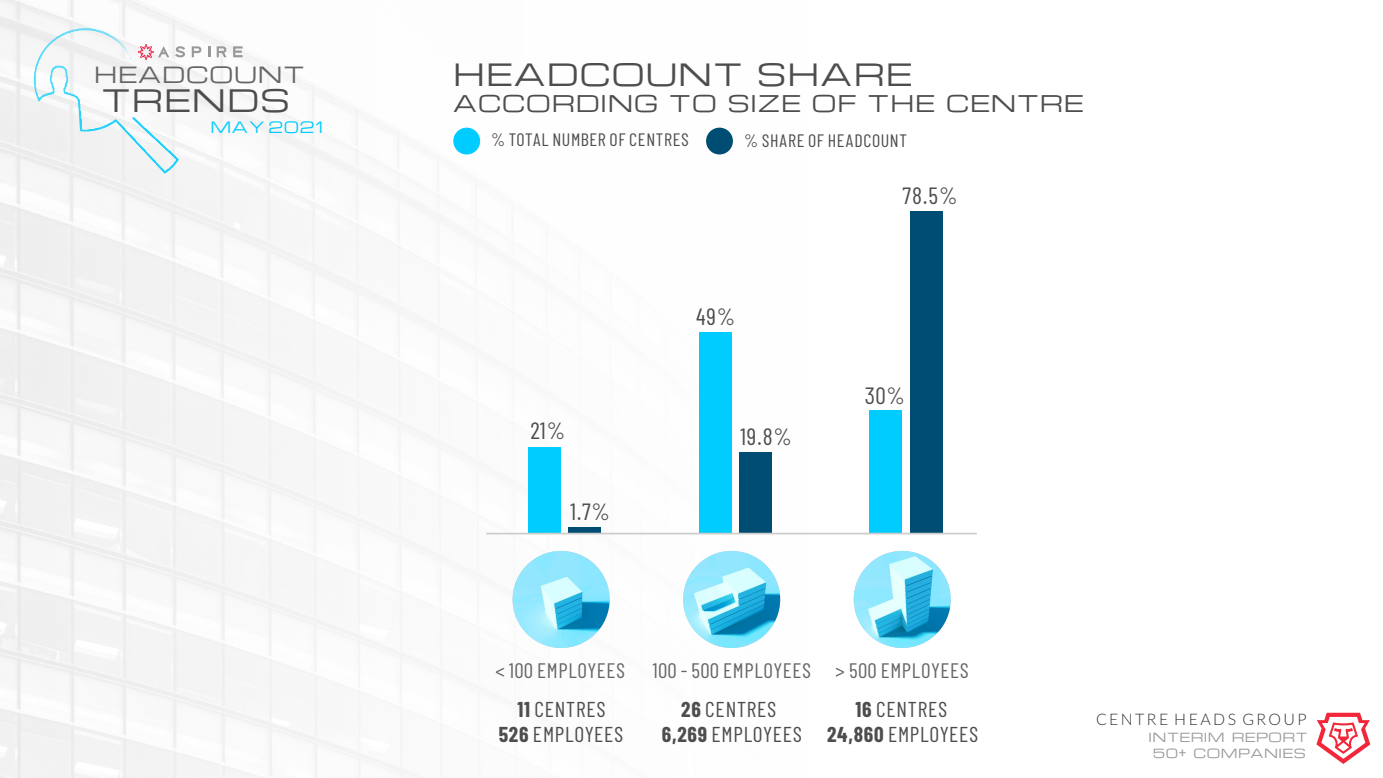
<style>
.page{position:relative;width:1383px;height:778px;background:#fff}
.page>*{position:absolute;margin:0;border:0;box-sizing:border-box;transform-origin:0 0}
.t1{font:30.3px "Michroma";letter-spacing:.04em;color:#4d4d4d}
.t2{font:30px "Michroma";letter-spacing:.04em;color:#4d4d4d}
.t3{font:23.4px "Barlow Condensed";letter-spacing:.035em;color:#4d4d4d}
.t4{font:22.5px "Michroma";letter-spacing:.04em;color:#4d4d4d}
.t5{font:21.9px "Michroma";letter-spacing:.04em;color:#666}
.t6{font:21.6px "Barlow Condensed";letter-spacing:.035em;color:#4d4d4d}
.t7{font:21px "Barlow Condensed";letter-spacing:.035em;color:#666}
.t8{font:18px "Barlow Condensed";letter-spacing:.035em;color:#4d4d4d}
.t9{font:300 15.9px "Lato";letter-spacing:.155em;color:#333}
.t10{font:15.3px "Michroma";letter-spacing:.04em;color:#0cf}
.t11{font:12.3px/15.6px "Michroma";letter-spacing:.04em;color:#999;text-align:center}
.s1{font-weight:700}
</style>
<div class="page">
<svg style="left:179px;top:46px;width:6px;height:11px"></svg>
<svg style="left:192px;top:46px;width:9px;height:11px"></svg>
<svg style="left:208px;top:46px;width:2px;height:11px"></svg>
<svg style="left:217px;top:46px;width:9px;height:11px"></svg>
<svg style="left:233px;top:46px;width:9px;height:11px"></svg>
<img style="left:34px;top:28px;width:145px;height:145px">
<svg style="left:138px;top:44px;width:31px;height:16px"></svg>
<div style="left:528px;top:447px;width:33px;height:86px;background:#0cf"></div>
<div style="left:699px;top:332px;width:32px;height:201px;background:#0cf"></div>
<div style="left:869px;top:410px;width:33px;height:123px;background:#0cf"></div>
<div style="left:568px;top:526px;width:33px;height:7px;background:#004d73"></div>
<div style="left:739px;top:452px;width:32px;height:81px;background:#004d73"></div>
<div style="left:909px;top:211px;width:33px;height:322px;background:#004d73"></div>
<div style="left:453px;top:128px;width:27px;height:26px;background:#0cf;border-radius:50%"></div>
<div style="left:706px;top:128px;width:27px;height:26px;background:#004d73;border-radius:50%"></div>
<hr style="left:486px;top:532px;width:490px;height:2px;background:#ccc">
<img style="left:512px;top:551px;width:97px;height:97px;border-radius:50%">
<img style="left:853px;top:551px;width:97px;height:97px;border-radius:50%">
<img style="left:683px;top:551px;width:97px;height:97px;border-radius:50%">
<svg style="left:1316px;top:712px;width:54px;height:52px"></svg>
<p class="t5" style="left:94px;top:58px;width:212px">HEADCOUNT</p>
<p class="t10" style="left:210px;top:115px;width:114px">MAY 2021</p>
<h1 class="t1" style="left:101px;top:77px;width:190px">TRENDS</h1>
<h2 class="t2" style="left:453px;top:51px;width:460px">HEADCOUNT SHARE</h2>
<p class="t4" style="left:453px;top:86px;width:632px">ACCORDING TO SIZE OF THE CENTRE</p>
<p class="t8" style="left:491px;top:128px;width:199px">% TOTAL NUMBER OF CENTRES</p>
<p class="t8" style="left:744px;top:129px;width:164px">% SHARE OF HEADCOUNT</p>
<p class="t3" style="left:902px;top:181px;width:56px">78.5%</p>
<p class="t3" style="left:530px;top:416px;width:36px">21%</p>
<p class="t3" style="left:570px;top:496px;width:41px">1.7%</p>
<p class="t3" style="left:696px;top:301px;width:41px">49%</p>
<p class="t3" style="left:740px;top:421px;width:53px">19.8%</p>
<p class="t3" style="left:864px;top:380px;width:42px">30%</p>
<p class="t7" style="left:495px;top:657px;width:131px">&lt; 100 EMPLOYEES</p>
<p class="t7" style="left:652px;top:657px;width:160px">100 - 500 EMPLOYEES</p>
<p class="t7" style="left:835px;top:657px;width:135px">&gt; 500 EMPLOYEES</p>
<p class="t6" style="left:517px;top:695px;width:89px"><span class="s1">11</span> CENTRES</p>
<p class="t6" style="left:681px;top:695px;width:97px"><span class="s1">26</span> CENTRES</p>
<p class="t6" style="left:855px;top:695px;width:93px"><span class="s1">16</span> CENTRES</p>
<p class="t6" style="left:499px;top:720px;width:126px"><span class="s1">526</span> EMPLOYEES</p>
<p class="t6" style="left:662px;top:720px;width:318px"><span class="s1">6,269</span> EMPLOYEES <span class="s1">24,860</span> EMPLOYEES</p>
<p class="t9" style="left:1096px;top:712px;width:212px">CENTRE HEADS GROUP</p>
<p class="t11" style="left:1148px;top:729px;width:161px">INTERIM REPORT<br>50+ COMPANIES</p>
</div>
